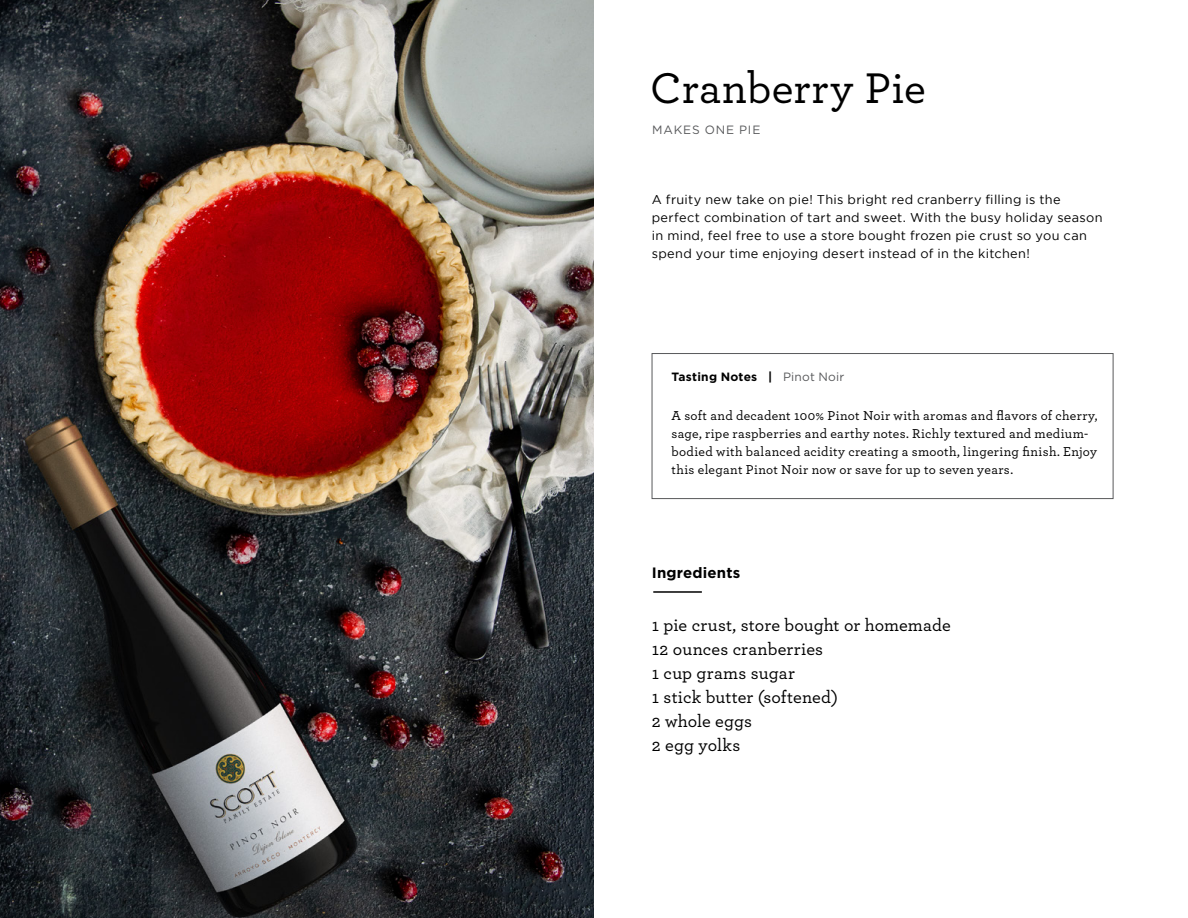
<style>
.page{position:relative;width:1188px;height:918px;background:#fff}
.page>*{position:absolute;margin:0;border:0;box-sizing:border-box;transform-origin:0 0}
.t1{font:500 45px "Archer";letter-spacing:.005em;color:#000}
.t2{font:500 18px/24px "Archer";letter-spacing:.005em;color:#000}
.t3{font:700 15px "Gotham";letter-spacing:.01em;color:#000}
.t4{font:500 13.5px/18px "Archer";letter-spacing:.02em;color:#000}
.t5{font:12.75px/18px "Gotham HTF";letter-spacing:.025em;color:#000}
.t6{font:700 12px "Gotham";letter-spacing:.02em;color:#000}
.t7{font:12px "Gotham";letter-spacing:.075em;color:#58595b}
.s1{font-weight:400;color:#58595b}
</style>
<div class="page">
<img style="left:0;top:0;width:594px;height:918px">
<div style="left:652px;top:353px;width:461px;height:146px;border:1px solid #58595b"></div>
<hr style="left:653px;top:591px;width:49px;height:2px;background:#000">
<h1 class="t1" style="left:650px;top:55px;width:277px">Cranberry Pie</h1>
<p class="t7" style="left:652px;top:123px;width:110px">MAKES ONE PIE</p>
<p class="t5" style="left:652px;top:190px;width:452px">A fruity new take on pie! This bright red cranberry filling is the perfect combination of tart and sweet. With the busy holiday season in mind, feel free to use a store bought frozen pie crust so you can spend your time enjoying desert instead of in the kitchen!</p>
<p class="t6" style="left:672px;top:370px;width:174px">Tasting Notes | <span class="s1">Pinot Noir</span></p>
<p class="t4" style="left:672px;top:405px;width:428px">A soft and decadent 100% Pinot Noir with aromas and flavors of cherry, sage, ripe raspberries and earthy notes. Richly textured and medium&shy;bodied with balanced acidity creating a smooth, lingering finish. Enjoy this elegant Pinot Noir now or save for up to seven years.</p>
<p class="t3" style="left:652px;top:564px;width:90px">Ingredients</p>
<h2 class="t2" style="left:652px;top:612px;width:300px">1 pie crust, store bought or homemade<br>12 ounces cranberries<br>1 cup grams sugar<br>1 stick butter (softened)<br>2 whole eggs<br>2 egg yolks</h2>
</div>
